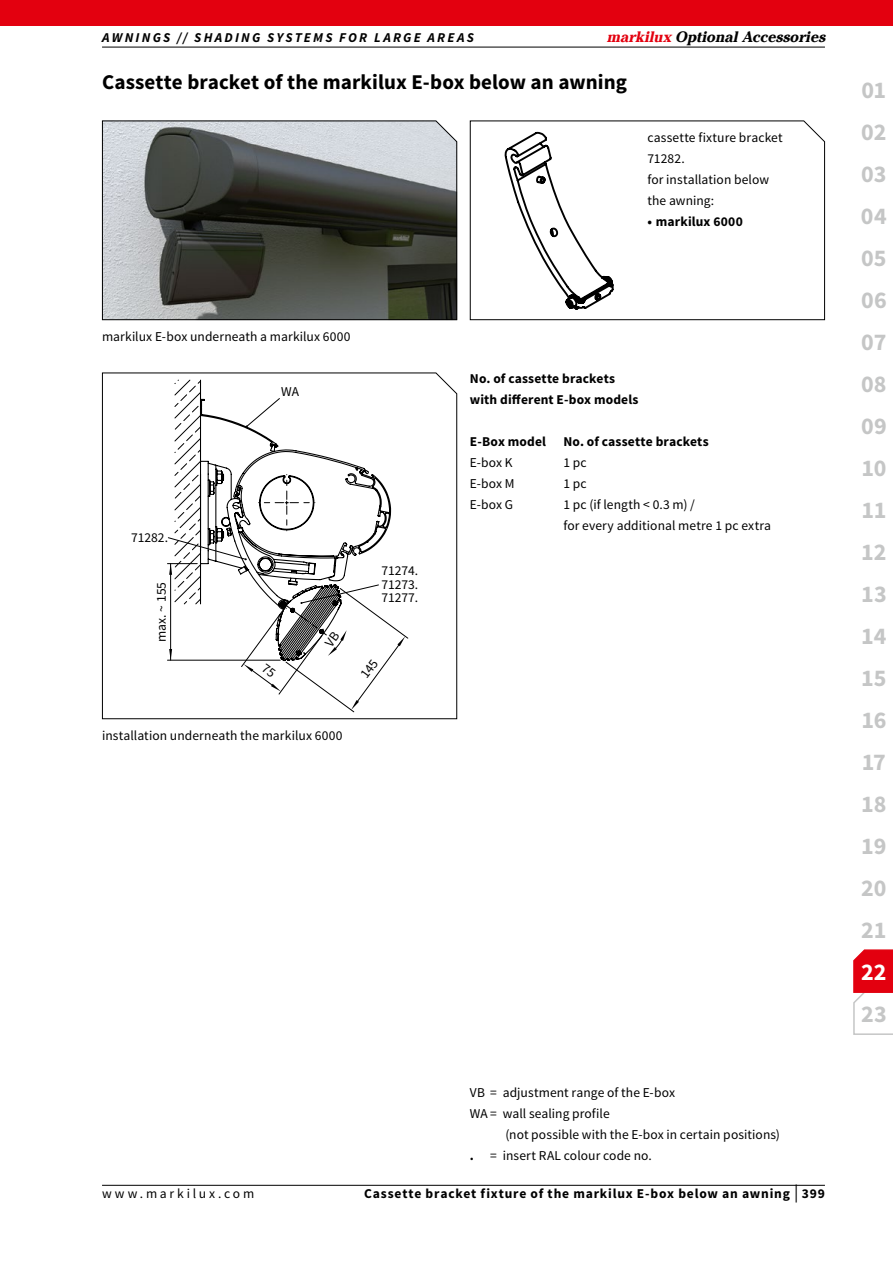
<style>
.page{position:relative;width:893px;height:1263px;background:#fff}
.page>*{position:absolute;margin:0;border:0;box-sizing:border-box;transform-origin:0 0}
.t1{font:700 24px "Source Sans Pro";color:#c5c6c6}
.t2{font:700 24px "Source Sans Pro";color:#fff}
.t3{font:700 21px "Source Sans Pro";color:#000}
.t4{font:15px "markilux Header";letter-spacing:.005em;color:#000}
.t5{font:13.5px/21px "Source Sans Pro";letter-spacing:.005em;color:#000}
.t6{font:700 13.5px/21px "Source Sans Pro";letter-spacing:.015em;color:#000}
.t7{font:700 13.5px "Source Sans Pro";letter-spacing:.06em;color:#000}
.t8{font:italic 700 13.5px "Source Sans Pro";letter-spacing:.165em;color:#000}
.t9{font:13.5px "Source Sans Pro";letter-spacing:.21em;color:#000}
.s1{color:#e3000f}
.s2{font-weight:400;font-size:18px}
</style>
<div class="page">
<div style="left:0;top:0;width:893px;height:26px;background:#e3000f"></div>
<hr style="left:102px;top:47px;width:723px;height:1px;background:#000">
<svg style="left:853px;top:949px;width:40px;height:86px"></svg>
<hr style="left:102px;top:1185px;width:723px;height:1px;background:#000">
<svg style="left:102px;top:120px;width:355px;height:200px;background:#676a67"></svg>
<svg style="left:469px;top:120px;width:356px;height:200px"></svg>
<svg style="left:102px;top:372px;width:355px;height:347px"></svg>
<svg style="left:168px;top:379px;width:241px;height:333px"></svg>
<p class="t8" style="left:102px;top:29px;width:374px">AWNINGS // SHADING SYSTEMS FOR LARGE AREAS</p>
<p class="t4" style="left:607px;top:24px;width:220px"><span class="s1">markilux</span> Optional Accessories</p>
<h2 class="t3" style="left:102px;top:69px;width:526px">Cassette bracket of the markilux E-box below an awning</h2>
<p class="t5" style="left:647px;top:127px;width:137px">cassette fixture bracket<br>71282.<br>for installation below the awning:</p>
<p class="t6" style="left:647px;top:211px;width:97px">• markilux 6000</p>
<p class="t5" style="left:102px;top:326px;width:250px">markilux E-box underneath a markilux 6000</p>
<p class="t5" style="left:281px;top:381px;width:19px">WA</p>
<p class="t5" style="left:131px;top:527px;width:38px">71282.</p>
<p class="t5" style="left:151px;top:642px;width:61px;rotate:-90deg">max. ~ 155</p>
<p class="t5" style="left:102px;top:725px;width:242px">installation underneath the markilux 6000</p>
<p class="t5" style="left:381px;top:564px;width:38px;line-height:13.5px;text-align:justify">71274.<br>71273.<br>71277.</p>
<p class="t6" style="left:470px;top:369px;width:170px">No. of cassette brackets with different E-box models</p>
<p class="t6" style="left:470px;top:432px;width:78px">E-Box model</p>
<p class="t6" style="left:563px;top:432px;width:147px">No. of cassette brackets</p>
<p class="t5" style="left:470px;top:452px;width:44px">E-box K</p>
<p class="t5" style="left:563px;top:452px;width:25px">1 pc</p>
<p class="t5" style="left:470px;top:473px;width:46px">E-box M</p>
<p class="t5" style="left:563px;top:473px;width:25px">1 pc</p>
<p class="t5" style="left:470px;top:494px;width:45px">E-box G</p>
<p class="t5" style="left:563px;top:494px;width:209px">1 pc (if length &lt; 0.3 m) /<br>for every additional metre 1 pc extra</p>
<p class="t5" style="left:470px;top:1082px;width:207px">VB = adjustment range of the E-box<br>WA = wall sealing profile</p>
<p class="t6" style="left:470px;top:1146px;width:6px">.</p>
<p class="t5" style="left:490px;top:1145px;width:163px">= insert RAL colour code no.</p>
<p class="t5" style="left:505px;top:1124px;width:276px">(not possible with the E-box in certain positions)</p>
<p class="t9" style="left:102px;top:1185px;width:154px">www.markilux.com</p>
<p class="t7" style="left:364px;top:1185px;width:462px">Cassette bracket fixture of the markilux E-box below an awning <span class="s2">|</span> 399</p>
<h1 class="t1" style="left:861px;top:75px;width:26px">01</h1>
<h1 class="t1" style="left:861px;top:117px;width:27px">02</h1>
<h1 class="t1" style="left:861px;top:159px;width:27px">03</h1>
<h1 class="t1" style="left:861px;top:201px;width:27px">04</h1>
<h1 class="t1" style="left:861px;top:243px;width:27px">05</h1>
<h1 class="t1" style="left:861px;top:285px;width:27px">06</h1>
<h1 class="t1" style="left:861px;top:327px;width:27px">07</h1>
<h1 class="t1" style="left:861px;top:369px;width:27px">08</h1>
<h1 class="t1" style="left:861px;top:411px;width:27px">09</h1>
<h1 class="t1" style="left:861px;top:453px;width:27px">10</h1>
<h1 class="t1" style="left:861px;top:495px;width:27px">11</h1>
<h1 class="t1" style="left:861px;top:537px;width:27px">12</h1>
<h1 class="t1" style="left:861px;top:579px;width:27px">13</h1>
<h1 class="t1" style="left:861px;top:621px;width:27px">14</h1>
<h1 class="t1" style="left:861px;top:663px;width:27px">15</h1>
<h1 class="t1" style="left:861px;top:705px;width:26px">16</h1>
<h1 class="t1" style="left:862px;top:747px;width:26px">17</h1>
<h1 class="t1" style="left:861px;top:789px;width:27px">18</h1>
<h1 class="t1" style="left:861px;top:831px;width:27px">19</h1>
<h1 class="t1" style="left:861px;top:873px;width:27px">20</h1>
<h1 class="t1" style="left:861px;top:915px;width:27px">21</h1>
<h1 class="t2" style="left:861px;top:957px;width:27px">22</h1>
<h1 class="t1" style="left:861px;top:999px;width:27px">23</h1>
</div>
